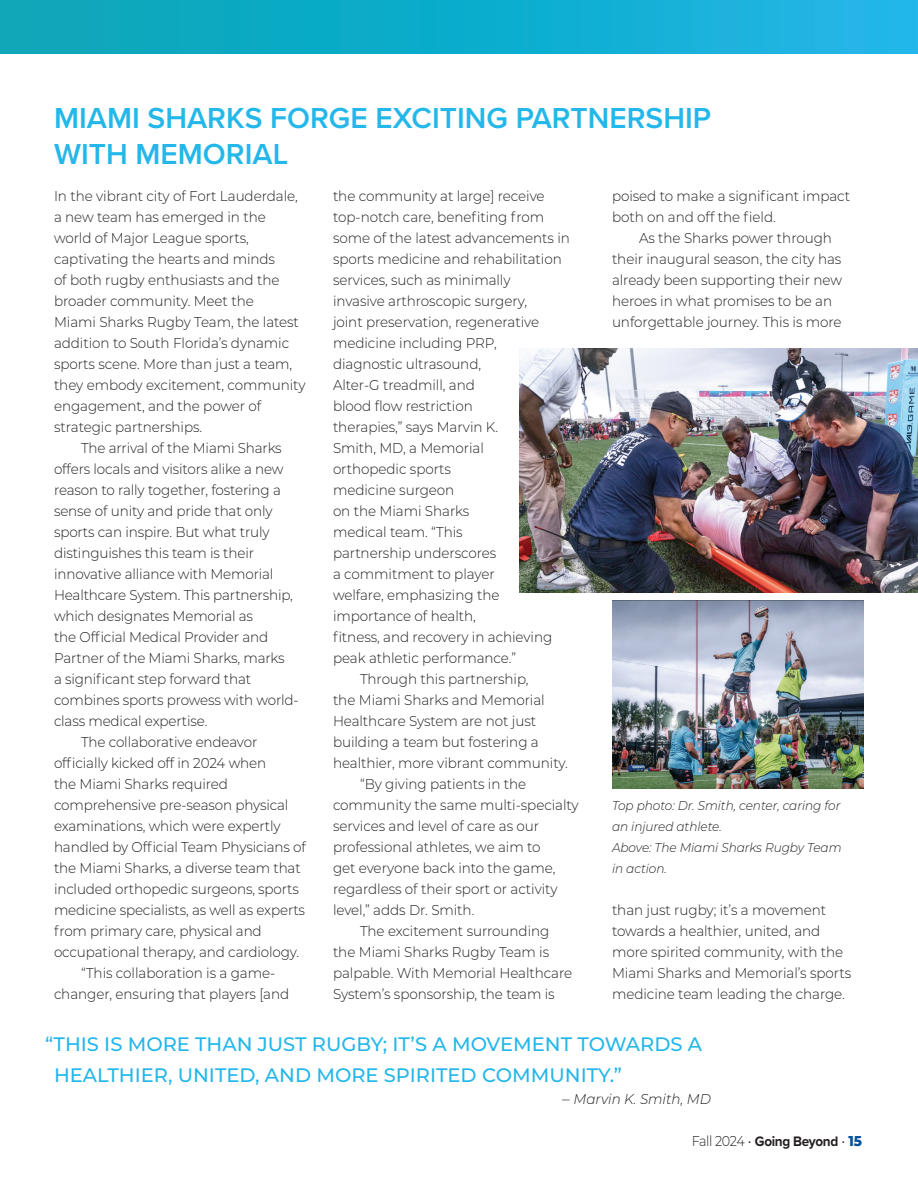
<style>
.page{position:relative;width:918px;height:1188px;background:#fff}
.page>*{position:absolute;margin:0;border:0;box-sizing:border-box;transform-origin:0 0}
.small_story_head_teal{font:600 30px/36px "Proxima Nova";color:#23b7ea}
.short_story_quote{font:500 19.5px/31.5px "Montserrat";color:#23b7ea}
.text__ind{font:300 14.25px/21px "Montserrat";letter-spacing:-.005em;color:#231f20;scale:.95 1}
.text{font:300 14.25px/21px "Montserrat";letter-spacing:-.005em;color:#231f20;scale:.95 1}
.t1{font:700 14.25px "Proxima Nova";letter-spacing:-.025em;color:#231f20;scale:.95 1}
.short_story_quote-2{font:italic 300 14.25px "Montserrat";color:#231f20;scale:.95 1}
.t2{font:italic 300 12.75px/21px "Montserrat";letter-spacing:-.005em;color:#231f20;scale:.95 1}
.s1{font-size:15px}
.s2{font-family:"Montserrat";font-weight:300}
.s3{font-family:"Montserrat";font-weight:800;color:#01529b}
</style>
<div class="page">
<img style="left:612px;top:600px;width:252px;height:189px">
<div style="left:0;top:0;width:918px;height:54px;background:linear-gradient(to right,#07a5b5,#1db6e7)"></div>
<img style="left:519px;top:348px;width:399px;height:244px">
<p class="small_story_head_teal" style="left:54px;top:99px;width:659px">MIAMI SHARKS FORGE EXCITING PARTNERSHIP<br>WITH MEMORIAL</p>
<p class="text" style="left:54px;top:185px;width:266px">In the vibrant city of Fort Lauderdale, a new team has emerged in the world of Major League sports, captivating the hearts and minds<br>of both rugby enthusiasts and the broader community. Meet the<br>Miami Sharks Rugby Team, the latest addition to South Florida’s dynamic sports scene. More than just a team, they embody excitement, community engagement, and the power of strategic partnerships.</p>
<p class="text__ind" style="left:54px;top:437px;width:259px;text-indent:27px">The arrival of the Miami Sharks offers locals and visitors alike a new reason to rally together, fostering a sense of unity and pride that only sports can inspire. But what truly distinguishes this team is their innovative alliance with Memorial Healthcare System. This partnership, which designates Memorial as<br>the Official Medical Provider and Partner of the Miami Sharks, marks<br>a significant step forward that combines sports prowess with world&shy;class medical expertise.</p>
<p class="text__ind" style="left:54px;top:731px;width:267px;text-indent:27px">The collaborative endeavor officially kicked off in 2024 when<br>the Miami Sharks required comprehensive pre-season physical examinations, which were expertly handled by Official Team Physicians of the Miami Sharks, a diverse team that included orthopedic surgeons, sports medicine specialists, as well as experts from primary care, physical and occupational therapy, and cardiology.</p>
<p class="text__ind" style="left:54px;top:962px;width:249px;text-indent:27px">“This collaboration is a game&shy;changer, ensuring that players [and</p>
<p class="text__ind" style="left:333px;top:185px;width:251px">the community at large] receive top-notch care, benefiting from some of the latest advancements in sports medicine and rehabilitation services, such as minimally<br>invasive arthroscopic surgery,<br>joint preservation, regenerative medicine including PRP, diagnostic ultrasound,<br>Alter-G treadmill, and<br>blood flow restriction<br>therapies,” says Marvin K.<br>Smith, MD, a Memorial<br>orthopedic sports<br>medicine surgeon<br>on the Miami Sharks<br>medical team. “This<br>partnership underscores<br>a commitment to player<br>welfare, emphasizing the importance of health,<br>fitness, and recovery in achieving peak athletic performance.”</p>
<p class="text__ind" style="left:333px;top:668px;width:249px;text-indent:27px">Through this partnership,<br>the Miami Sharks and Memorial<br>Healthcare System are not just building a team but fostering a healthier, more vibrant community.</p>
<p class="text__ind" style="left:333px;top:773px;width:260px;text-indent:27px">“By giving patients in the community the same multi-specialty services and level of care as our professional athletes, we aim to<br>get everyone back into the game, regardless of their sport or activity level,” adds Dr. Smith.</p>
<p class="text__ind" style="left:333px;top:920px;width:253px;text-indent:27px">The excitement surrounding the Miami Sharks Rugby Team is palpable. With Memorial Healthcare<br>System’s sponsorship, the team is</p>
<p class="text__ind" style="left:612px;top:185px;width:252px">poised to make a significant impact both on and off the field.</p>
<p class="text__ind" style="left:612px;top:227px;width:244px;text-indent:27px">As the Sharks power through their inaugural season, the city has already been supporting their new heroes in what promises to be an unforgettable journey. This is more</p>
<p class="t2" style="left:612px;top:795px;width:242px">Top photo: Dr. Smith, center, caring for an injured athlete.</p>
<p class="t2" style="left:612px;top:837px;width:243px">Above: The Miami Sharks Rugby Team in action.</p>
<p class="text__ind" style="left:612px;top:899px;width:253px">than just rugby; it’s a movement towards a healthier, united, and more spirited community, with the Miami Sharks and Memorial’s sports medicine team leading the charge.</p>
<p class="short_story_quote" style="left:54px;top:1027px;width:650px;text-indent:-9px">“THIS IS MORE THAN JUST RUGBY; IT’S A MOVEMENT TOWARDS A<br>HEALTHIER, UNITED, AND MORE SPIRITED COMMUNITY.”</p>
<p class="short_story_quote-2" style="left:562px;top:1089px;width:158px"><span class="s1">–</span> Marvin K. Smith, MD</p>
<p class="t1" style="left:692px;top:1131px;width:181px"><span class="s2">Fall 2024 •</span> Going Beyond <span class="s2">•</span> <span class="s3">15</span></p>
</div>
